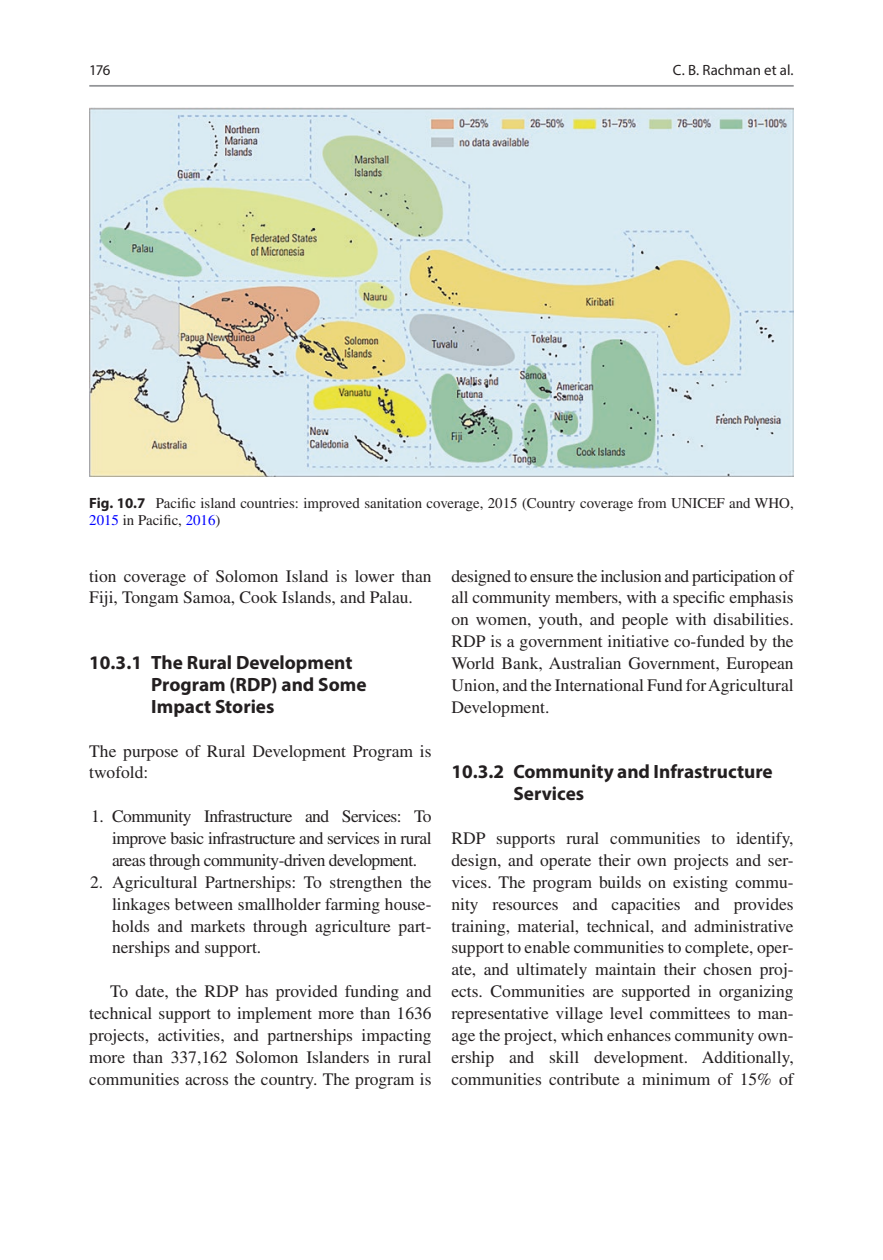
<style>
.page{position:relative;width:883px;height:1260px;background:#fff}
.page>*{position:absolute;margin:0;border:0;box-sizing:border-box;transform-origin:0 0}
._2_hd{font:700 19.25px/21.9px "Myriad Pro";color:#231f20}
.Text_flush{font:17.5px/21.9px "Times LT Std";color:#231f20;text-align:justify}
.Text{font:17.5px/21.9px "Times LT Std";color:#231f20;text-align:justify}
.t1{font:14.88px/17.5px "Times LT Std";color:#231f20}
.t2{font:14.88px "Myriad Pro";letter-spacing:.005em;color:#231f20}
.s1{font-family:"Myriad Pro";font-weight:700}
.s2{color:#00f}
</style>
<div class="page">
<img style="left:89px;top:107px;width:705px;height:369px">
<hr style="left:89px;top:85px;width:705px;height:2px;background:#939598">
<p class="t2" style="left:89px;top:61px;width:23px">176</p>
<p class="t2" style="left:673px;top:61px;width:122px">C. B. Rachman et al.</p>
<p class="t1" style="left:89px;top:494px;width:706px"><span class="s1">Fig. 10.7</span> Pacific island countries: improved sanitation coverage, 2015 (Country coverage from UNICEF and WHO,<br><span class="s2">2015</span> in Pacific, <span class="s2">2016</span>)</p>
<p class="Text" style="left:89px;top:565px;width:344px">tion coverage of Solomon Island is lower than<br>Fiji, Tongam Samoa, Cook Islands, and Palau.</p>
<h3 class="_2_hd" style="left:151px;top:651px;width:217px;text-indent:-62px">10.3.1 The Rural Development<br>Program (RDP) and Some<br>Impact Stories</h3>
<p class="Text_flush" style="left:89px;top:740px;width:344px">The purpose of Rural Development Program is twofold:</p>
<p class="Text_flush" style="left:112px;top:805px;width:321px;text-indent:-21px">1. Community Infrastructure and Services: To improve basic infrastructure and services in rural areas through community-driven development.</p>
<p class="Text_flush" style="left:112px;top:871px;width:321px;text-indent:-22px">2. Agricultural Partnerships: To strengthen the linkages between smallholder farming house&shy;holds and markets through agriculture part&shy;nerships and support.</p>
<p class="Text" style="left:89px;top:980px;width:344px;text-indent:21px">To date, the RDP has provided funding and technical support to implement more than 1636 projects, activities, and partnerships impacting more than 337,162 Solomon Islanders in rural communities across the country. The program is</p>
<p class="Text" style="left:451px;top:565px;width:344px">designed to ensure the inclusion and participation of all community members, with a specific emphasis on women, youth, and people with disabilities.<br>RDP is a government initiative co-funded by the World Bank, Australian Government, European Union, and the International Fund for Agricultural Development.</p>
<h3 class="_2_hd" style="left:513px;top:760px;width:261px;text-indent:-62px">10.3.2 Community and Infrastructure<br>Services</h3>
<p class="Text_flush" style="left:451px;top:827px;width:344px">RDP supports rural communities to identify, design, and operate their own projects and ser&shy;vices. The program builds on existing commu&shy;nity resources and capacities and provides training, material, technical, and administrative support to enable communities to complete, oper&shy;ate, and ultimately maintain their chosen proj&shy;ects. Communities are supported in organizing representative village level committees to man&shy;age the project, which enhances community own&shy;ership and skill development. Additionally, communities contribute a minimum of 15% of</p>
</div>
